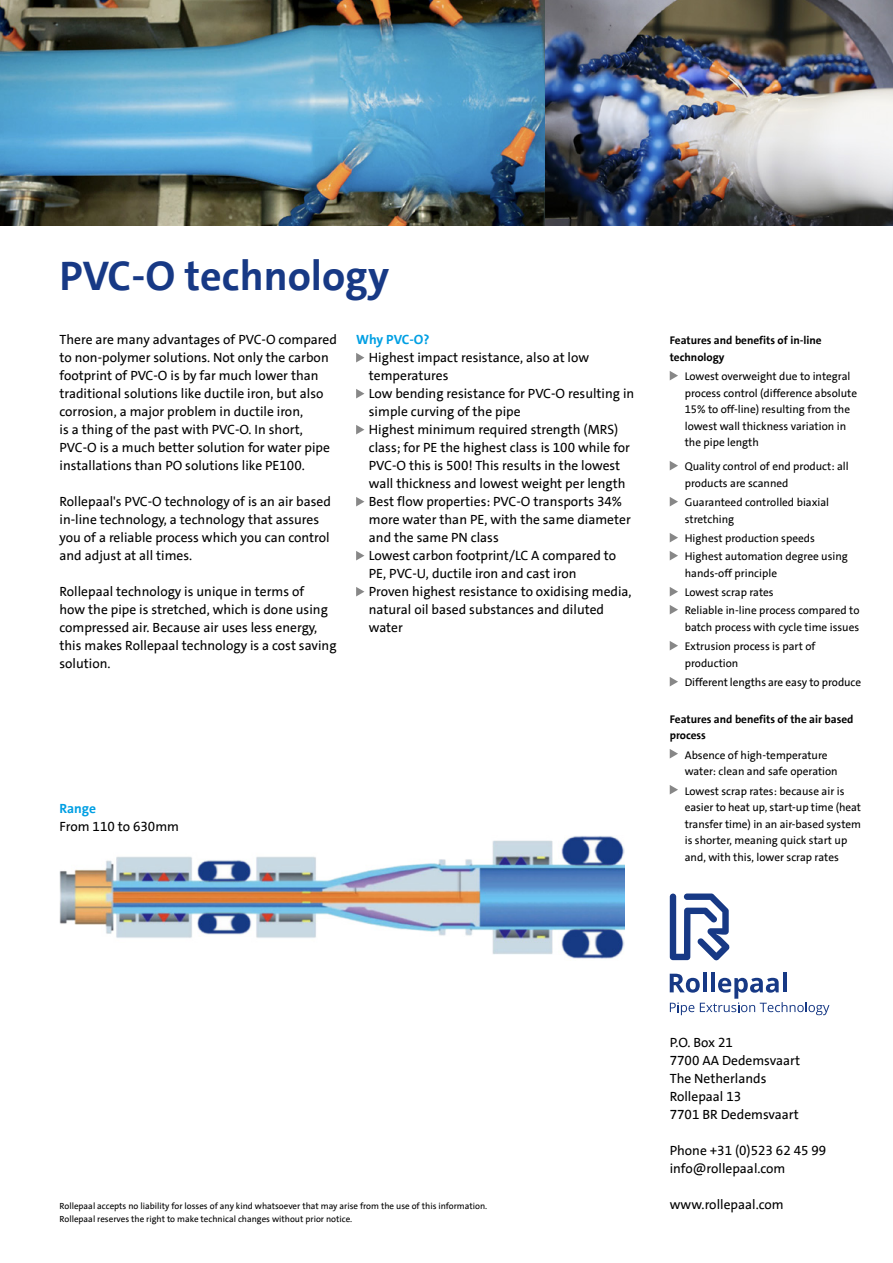
<style>
.page{position:relative;width:893px;height:1263px;background:#fff}
.page>*{position:absolute;margin:0;border:0;box-sizing:border-box;transform-origin:0 0}
.t1{font:700 42px "The Sans LT";color:#173985}
.t2{font:13.5px/18px "The Sans LT";color:#000}
.t3{font:700 13.5px "The Sans LT";letter-spacing:-.005em;color:#009fe3}
.t4{font:11.25px/16.5px "The Sans LT";color:#000}
.t5{font:700 11.25px/16.5px "The Sans LT";color:#000}
.t6{font:9px "The Sans LT";color:#000}
</style>
<div class="page">
<svg style="left:670px;top:893px;width:60px;height:67px"></svg>
<hr style="left:703px;top:972px;width:4px;height:20px;background:#173985">
<hr style="left:711px;top:972px;width:4px;height:20px;background:#173985">
<hr style="left:783px;top:972px;width:4px;height:20px;background:#173985">
<svg style="left:670px;top:974px;width:159px;height:41px"></svg>
<img style="left:0;top:0;width:545px;height:225px">
<img style="left:545px;top:0;width:348px;height:225px">
<svg style="left:670px;top:371px;width:8px;height:9px"></svg>
<svg style="left:670px;top:461px;width:8px;height:9px"></svg>
<svg style="left:670px;top:497px;width:8px;height:9px"></svg>
<svg style="left:670px;top:533px;width:8px;height:9px"></svg>
<svg style="left:670px;top:551px;width:8px;height:9px"></svg>
<svg style="left:670px;top:587px;width:8px;height:9px"></svg>
<svg style="left:670px;top:605px;width:8px;height:9px"></svg>
<svg style="left:670px;top:641px;width:8px;height:9px"></svg>
<svg style="left:670px;top:677px;width:8px;height:9px"></svg>
<svg style="left:670px;top:749px;width:8px;height:9px"></svg>
<svg style="left:670px;top:785px;width:8px;height:9px"></svg>
<svg style="left:356px;top:353px;width:8px;height:9px"></svg>
<svg style="left:356px;top:389px;width:8px;height:9px"></svg>
<svg style="left:356px;top:425px;width:8px;height:9px"></svg>
<svg style="left:356px;top:497px;width:8px;height:9px"></svg>
<svg style="left:356px;top:551px;width:8px;height:9px"></svg>
<svg style="left:356px;top:587px;width:8px;height:9px"></svg>
<img style="left:60px;top:836px;width:564px;height:123px">
<h1 class="t1" style="left:60px;top:249px;width:331px">PVC-O technology</h1>
<p class="t2" style="left:60px;top:331px;width:279px">There are many advantages of PVC-O compared to non-polymer solutions. Not only the carbon footprint of PVC-O is by far much lower than traditional solutions like ductile iron, but also corrosion, a major problem in ductile iron,<br>is a thing of the past with PVC-O. In short, PVC-O is a much better solution for water pipe installations than PO solutions like PE100.</p>
<p class="t2" style="left:60px;top:493px;width:273px">Rollepaal's PVC-O technology of is an air based in-line technology, a technology that assures you of a reliable process which you can control and adjust at all times.</p>
<p class="t2" style="left:60px;top:583px;width:279px">Rollepaal technology is unique in terms of<br>how the pipe is stretched, which is done using compressed air. Because air uses less energy, this makes Rollepaal technology is a cost saving solution.</p>
<p class="t3" style="left:356px;top:331px;width:75px">Why PVC-O?</p>
<p class="t2" style="left:369px;top:349px;width:267px">Highest impact resistance, also at low temperatures<br>Low bending resistance for PVC-O resulting in simple curving of the pipe<br>Highest minimum required strength (MRS) class; for PE the highest class is 100 while for PVC-O this is 500! This results in the lowest wall thickness and lowest weight per length Best flow properties: PVC-O transports 34% more water than PE, with the same diameter and the same PN class<br>Lowest carbon footprint/LC A compared to PE, PVC-U, ductile iron and cast iron<br>Proven highest resistance to oxidising media, natural oil based substances and diluted water</p>
<p class="t3" style="left:60px;top:799px;width:38px">Range</p>
<p class="t2" style="left:60px;top:817px;width:121px">From 110 to 630mm</p>
<p class="t5" style="left:670px;top:332px;width:154px">Features and benefits of in-line technology</p>
<p class="t4" style="left:685px;top:368px;width:174px">Lowest overweight due to integral process control (difference absolute<br>15% to off-line) resulting from the lowest wall thickness variation in the pipe length</p>
<p class="t4" style="left:685px;top:458px;width:166px">Quality control of end product: all products are scanned</p>
<p class="t4" style="left:685px;top:494px;width:146px">Guaranteed controlled biaxial stretching</p>
<p class="t4" style="left:685px;top:530px;width:165px;line-height:18px">Highest production speeds<br>Highest automation degree using</p>
<p class="t4" style="left:685px;top:563px;width:94px;line-height:19.5px">hands-off principle<br>Lowest scrap rates</p>
<p class="t4" style="left:685px;top:602px;width:176px">Reliable in-line process compared to batch process with cycle time issues</p>
<p class="t4" style="left:685px;top:638px;width:132px">Extrusion process is part of production</p>
<p class="t4" style="left:685px;top:674px;width:178px">Different lengths are easy to produce</p>
<p class="t5" style="left:670px;top:710px;width:185px">Features and benefits of the air based process</p>
<p class="t4" style="left:685px;top:746px;width:155px">Absence of high-temperature water: clean and safe operation</p>
<p class="t4" style="left:685px;top:782px;width:178px">Lowest scrap rates: because air is easier to heat up, start-up time (heat transfer time) in an air-based system is shorter, meaning quick start up and, with this, lower scrap rates</p>
<p class="t2" style="left:670px;top:1033px;width:132px">P.O. Box 21<br>7700 AA Dedemsvaart<br>The Netherlands<br>Rollepaal 13<br>7701 BR Dedemsvaart</p>
<p class="t2" style="left:670px;top:1141px;width:158px">Phone +31 (0)523 62 45 99 info@rollepaal.com</p>
<p class="t6" style="left:60px;top:1200px;width:429px">Rollepaal accepts no liability for losses of any kind whatsoever that may arise from the use of this information.</p>
<p class="t2" style="left:670px;top:1195px;width:115px">www.rollepaal.com</p>
<p class="t6" style="left:60px;top:1213px;width:294px">Rollepaal reserves the right to make technical changes without prior notice.</p>
</div>
